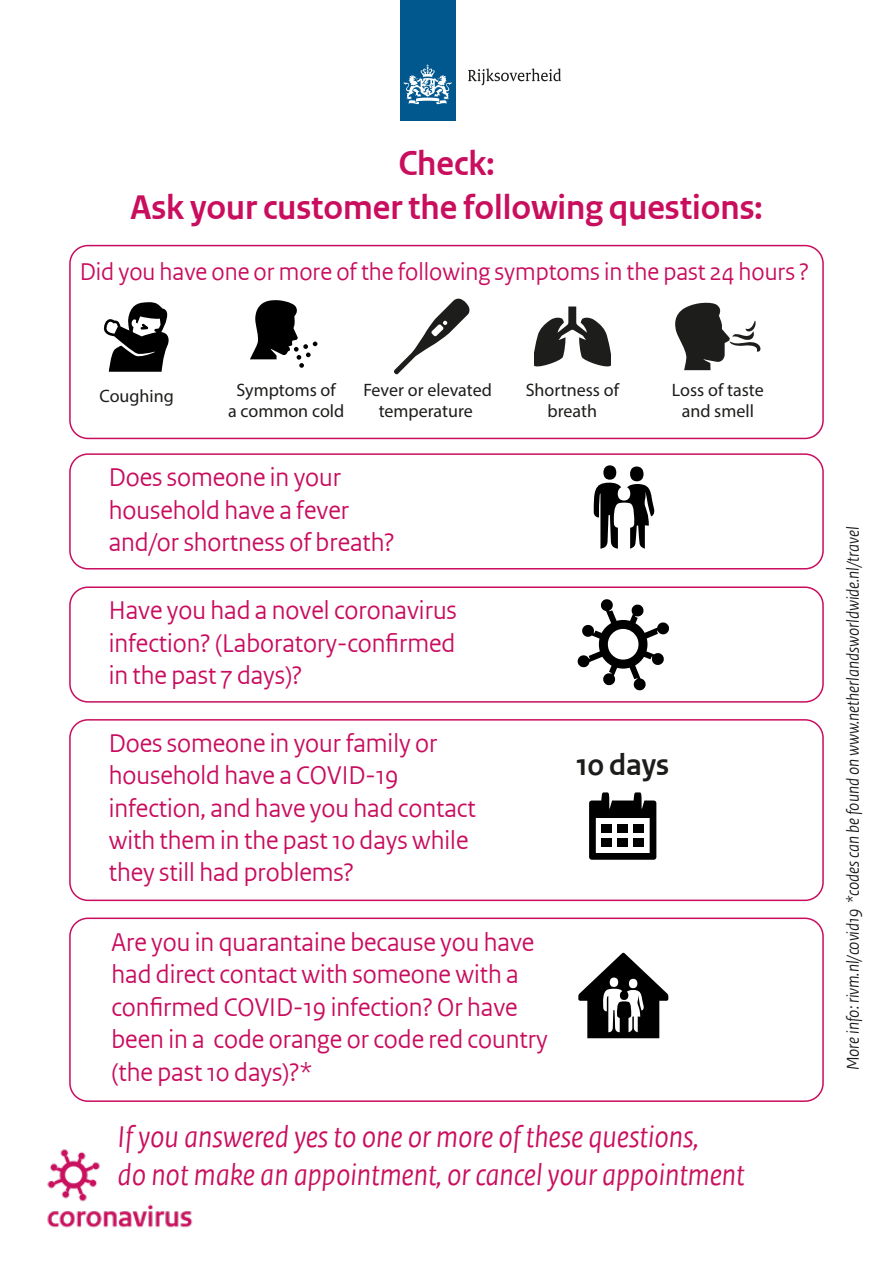
<style>
.page{position:relative;width:893px;height:1263px;background:#fff}
.page>*{position:absolute;margin:0;border:0;box-sizing:border-box;transform-origin:0 0}
.t1{font:700 36px/43.2px "Rijksoverheid Sans Heading TT";color:#c90e5e;text-align:center}
.t2{font:italic 31.5px/37.8px "Rijksoverheid Sans Heading TT";color:#c90e5e}
.t3{font:700 31.5px "Rijksoverheid Sans Heading TT";color:#1d1d1b}
.t4{font:27px/32.4px "Rijksoverheid Sans Heading TT";color:#c90c5e}
.t5{font:25.5px "Rijksoverheid Sans Heading TT";color:#c90c5e}
.t6{font:18px/21.6px "Myriad Pro";color:#1d1d1b;text-align:center}
.t7{font:italic 18px "Rijksoverheid Sans Heading TT";color:#1d1d1b}
</style>
<div class="page">
<img style="left:47px;top:1149px;width:146px;height:79px">
<svg style="left:250px;top:300px;width:67px;height:68px"></svg>
<svg style="left:394px;top:299px;width:75px;height:75px"></svg>
<svg style="left:534px;top:306px;width:76px;height:60px"></svg>
<div style="left:630px;top:466px;width:13px;height:15px;background:#000;border-radius:50%"></div>
<div style="left:603px;top:465px;width:13px;height:15px;background:#000;border-radius:50%"></div>
<svg style="left:594px;top:483px;width:61px;height:66px"></svg>
<div style="left:400px;top:0;width:55px;height:120px;background:#00588e"></div>
<svg style="left:404px;top:64px;width:48px;height:41px"></svg>
<svg style="left:468px;top:69px;width:93px;height:16px"></svg>
<div style="left:69px;top:245px;width:755px;height:194px;border:2px solid #c90c5e;border-radius:18px"></div>
<div style="left:69px;top:453px;width:755px;height:116px;border:2px solid #c90c5e;border-radius:18px"></div>
<div style="left:69px;top:586px;width:755px;height:117px;border:2px solid #c90c5e;border-radius:18px"></div>
<div style="left:69px;top:917px;width:755px;height:185px;border:2px solid #c90c5e;border-radius:18px"></div>
<div style="left:69px;top:719px;width:755px;height:182px;border:2px solid #c90c5e;border-radius:18px"></div>
<svg style="left:578px;top:952px;width:90px;height:86px"></svg>
<svg style="left:577px;top:599px;width:92px;height:92px"></svg>
<svg style="left:589px;top:792px;width:67px;height:68px"></svg>
<div style="left:601px;top:825px;width:11px;height:8px;background:#000"></div>
<div style="left:617px;top:825px;width:11px;height:8px;background:#000"></div>
<div style="left:633px;top:825px;width:11px;height:8px;background:#000"></div>
<div style="left:601px;top:838px;width:11px;height:8px;background:#000"></div>
<div style="left:617px;top:838px;width:11px;height:8px;background:#000"></div>
<div style="left:633px;top:838px;width:11px;height:8px;background:#000"></div>
<svg style="left:103px;top:302px;width:66px;height:70px"></svg>
<svg style="left:675px;top:303px;width:85px;height:67px"></svg>
<h1 class="t1" style="left:130px;top:143px;width:633px">Check:<br>Ask your customer the following questions:</h1>
<p class="t5" style="left:80px;top:256px;width:731px">Did you have one or more of the following symptoms in the past 24 hours ?</p>
<p class="t6" style="left:99px;top:385px;width:76px">Coughing</p>
<p class="t6" style="left:228px;top:379px;width:118px">Symptoms of<br>a common cold</p>
<p class="t6" style="left:363px;top:379px;width:130px">Fever or elevated temperature</p>
<p class="t6" style="left:526px;top:379px;width:95px">Shortness of breath</p>
<p class="t4" style="left:109px;top:462px;width:287px">Does someone in your household have a fever and/or shortness of breath?</p>
<p class="t4" style="left:109px;top:594px;width:350px;text-align:justify">Have you had a novel coronavirus infection? (Laboratory-confirmed in the past 7 days)?</p>
<p class="t6" style="left:672px;top:379px;width:93px">Loss of taste and smell</p>
<p class="t4" style="left:109px;top:727px;width:368px">Does someone in your family or household have a COVID-19 infection, and have you had contact with them in the past 10 days while they still had problems?</p>
<p class="t4" style="left:111px;top:926px;width:438px">Are you in quarantaine because you have had direct contact with someone with a confirmed COVID-19 infection? Or have been in a code orange or code red country (the past 10 days)?*</p>
<p class="t3" style="left:576px;top:747px;width:94px">10 days</p>
<p class="t2" style="left:118px;top:1118px;width:629px">If you answered yes to one or more of these questions,<br>do not make an appointment, or cancel your appointment</p>
<p class="t7" style="left:843px;top:1070px;width:545px;rotate:-90deg">More info: rivm.nl/covid19 *codes can be found on www.netherlandsworldwide.nl/travel</p>
</div>
